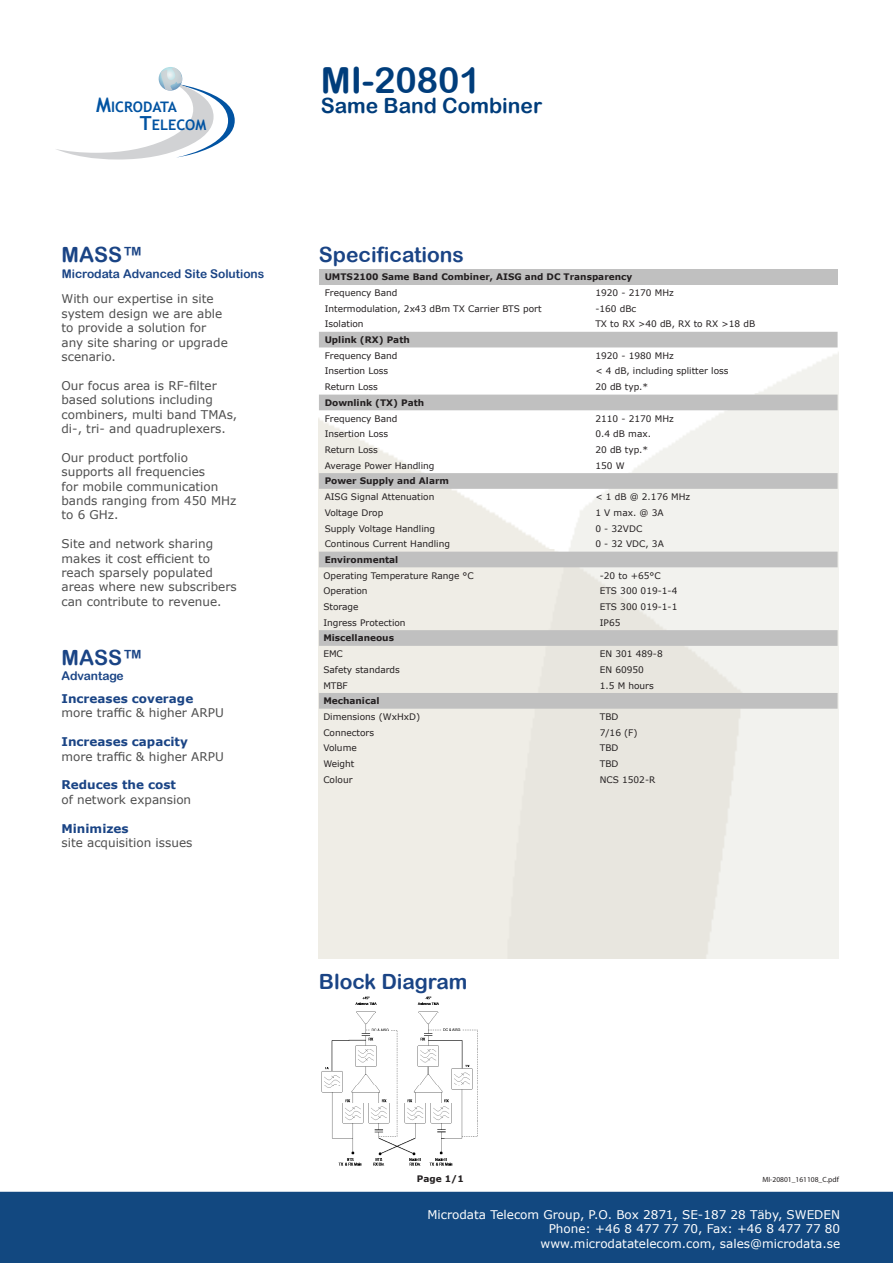
<style>
.page{position:relative;width:893px;height:1263px;background:#fff}
.page>*{position:absolute;margin:0;border:0;box-sizing:border-box;transform-origin:0 0}
.t1{font:36px "Arial Rounded MT Bold";color:#003d7b}
.t2{font:21px "Arial Rounded MT Bold";color:#1a4485}
.t3{font:21px "Arial Rounded MT Bold";color:#003d7b}
.t4{font:700 14.55px/18px "Trebuchet MS";color:#0153a2}
.t5{font:12px/14.4px "Verdana";color:#4e4e4e}
.t6{font:12px/14.4px "Verdana";color:#fff;text-align:right}
.t7{font:700 12px "Verdana";color:#1a4485}
.t8{font:12px "Arial Rounded MT Bold";color:#1a4485}
.t9{font:9px "Verdana";color:#231f20}
.t10{font:700 9px "Verdana";color:#231f20}
.t11{font:7.5px "Myriad Pro";color:#231f20}
.s1{font-size:20.1px}
.s2{font-size:19.35px}
</style>
<div class="page">
<svg style="left:56px;top:67px;width:179px;height:93px"></svg>
<div style="left:0;top:1192px;width:893px;height:71px;background:#124880"></div>
<div style="left:319px;top:269px;width:519px;height:16px;background:#c0c0c0"></div>
<svg style="left:319px;top:332px;width:519px;height:377px;fill:#efede6"></svg>
<img style="left:321px;top:996px;width:157px;height:170px">
<h3 class="t4" style="left:140px;top:98px;width:68px;text-indent:-44px"><span class="s1">M</span>ICRODATA<br><span class="s2">T</span>ELECOM</h3>
<h2 class="t2" style="left:62px;top:242px;width:83px">MASS™</h2>
<h3 class="t5" style="left:62px;top:292px;width:168px">With our expertise in site system design we are able to provide a solution for any site sharing or upgrade scenario.</h3>
<h3 class="t5" style="left:62px;top:378px;width:177px">Our focus area is RF-filter based solutions including combiners, multi band TMAs, di-, tri- and quadruplexers.</h3>
<h3 class="t5" style="left:62px;top:450px;width:177px">Our product portfolio supports all frequencies<br>for mobile communication bands ranging from 450 MHz to 6 GHz.</h3>
<h3 class="t5" style="left:62px;top:536px;width:177px">Site and network sharing makes it cost efficient to reach sparsely populated areas where new subscribers can contribute to revenue.</h3>
<p class="t8" style="left:62px;top:267px;width:204px">Microdata Advanced Site Solutions</p>
<h2 class="t2" style="left:62px;top:645px;width:83px">MASS™</h2>
<h3 class="t8" style="left:62px;top:668px;width:64px">Advantage</h3>
<h3 class="t7" style="left:62px;top:690px;width:133px">Increases coverage</h3>
<h3 class="t5" style="left:62px;top:706px;width:164px">more traffic &amp; higher ARPU</h3>
<h3 class="t7" style="left:62px;top:733px;width:128px">Increases capacity</h3>
<h3 class="t5" style="left:62px;top:749px;width:164px">more traffic &amp; higher ARPU</h3>
<h3 class="t7" style="left:62px;top:776px;width:116px">Reduces the cost</h3>
<h3 class="t5" style="left:62px;top:792px;width:131px">of network expansion</h3>
<h3 class="t7" style="left:62px;top:820px;width:69px">Minimizes</h3>
<h3 class="t5" style="left:62px;top:835px;width:132px">site acquisition issues</h3>
<h1 class="t1" style="left:321px;top:59px;width:162px">MI-20801</h1>
<h2 class="t3" style="left:321px;top:93px;width:223px">Same Band Combiner</h2>
<p class="t2" style="left:319px;top:242px;width:147px">Specifications</p>
<p class="t10" style="left:325px;top:271px;width:309px">UMTS2100 Same Band Combiner, AISG and DC Transparency</p>
<p class="t9" style="left:325px;top:286px;width:74px">Frequency Band</p>
<p class="t9" style="left:595px;top:286px;width:80px">1920 - 2170 MHz</p>
<p class="t9" style="left:325px;top:302px;width:218px">Intermodulation, 2x43 dBm TX Carrier BTS port</p>
<p class="t9" style="left:595px;top:302px;width:42px">-160 dBc</p>
<p class="t9" style="left:325px;top:318px;width:40px">Isolation</p>
<p class="t9" style="left:595px;top:318px;width:161px">TX to RX &gt;40 dB, RX to RX &gt;18 dB</p>
<p class="t10" style="left:325px;top:333px;width:87px">Uplink (RX) Path</p>
<p class="t9" style="left:325px;top:349px;width:74px">Frequency Band</p>
<p class="t9" style="left:595px;top:349px;width:80px">1920 - 1980 MHz</p>
<p class="t9" style="left:325px;top:365px;width:65px">Insertion Loss</p>
<p class="t9" style="left:595px;top:365px;width:135px">&lt; 4 dB, including splitter loss</p>
<p class="t9" style="left:325px;top:381px;width:55px">Return Loss</p>
<p class="t9" style="left:595px;top:381px;width:54px">20 dB typ.*</p>
<p class="t10" style="left:325px;top:396px;width:101px">Downlink (TX) Path</p>
<p class="t9" style="left:325px;top:412px;width:74px">Frequency Band</p>
<p class="t9" style="left:595px;top:412px;width:80px">2110 - 2170 MHz</p>
<p class="t9" style="left:325px;top:428px;width:65px">Insertion Loss</p>
<p class="t9" style="left:595px;top:428px;width:57px">0.4 dB max.</p>
<p class="t9" style="left:325px;top:443px;width:55px">Return Loss</p>
<p class="t9" style="left:595px;top:443px;width:54px">20 dB typ.*</p>
<p class="t9" style="left:325px;top:459px;width:111px">Average Power Handling</p>
<p class="t9" style="left:595px;top:459px;width:31px">150 W</p>
<p class="t10" style="left:325px;top:475px;width:126px">Power Supply and Alarm</p>
<p class="t9" style="left:325px;top:491px;width:111px">AISG Signal Attenuation</p>
<p class="t9" style="left:595px;top:491px;width:96px">&lt; 1 dB @ 2.176 MHz</p>
<p class="t9" style="left:325px;top:506px;width:60px">Voltage Drop</p>
<p class="t9" style="left:595px;top:506px;width:70px">1 V max. @ 3A</p>
<p class="t9" style="left:325px;top:522px;width:112px">Supply Voltage Handling</p>
<p class="t9" style="left:595px;top:522px;width:48px">0 - 32VDC</p>
<p class="t9" style="left:325px;top:538px;width:127px">Continous Current Handling</p>
<p class="t9" style="left:595px;top:538px;width:70px">0 - 32 VDC, 3A</p>
<p class="t10" style="left:325px;top:553px;width:75px">Environmental</p>
<p class="t9" style="left:323px;top:569px;width:152px">Operating Temperature Range °C</p>
<p class="t9" style="left:600px;top:569px;width:62px">-20 to +65°C</p>
<p class="t9" style="left:323px;top:585px;width:46px">Operation</p>
<p class="t9" style="left:600px;top:585px;width:79px">ETS 300 019-1-4</p>
<p class="t9" style="left:323px;top:601px;width:37px">Storage</p>
<p class="t9" style="left:600px;top:601px;width:79px">ETS 300 019-1-1</p>
<p class="t9" style="left:323px;top:616px;width:84px">Ingress Protection</p>
<p class="t9" style="left:600px;top:616px;width:22px">IP65</p>
<p class="t10" style="left:323px;top:632px;width:72px">Miscellaneous</p>
<p class="t9" style="left:323px;top:648px;width:21px">EMC</p>
<p class="t9" style="left:600px;top:648px;width:64px">EN 301 489-8</p>
<p class="t9" style="left:323px;top:663px;width:78px">Safety standards</p>
<p class="t9" style="left:600px;top:663px;width:46px">EN 60950</p>
<p class="t9" style="left:323px;top:679px;width:26px">MTBF</p>
<p class="t9" style="left:600px;top:679px;width:56px">1.5 M hours</p>
<p class="t10" style="left:323px;top:695px;width:58px">Mechanical</p>
<p class="t9" style="left:323px;top:710px;width:98px">Dimensions (WxHxD)</p>
<p class="t9" style="left:600px;top:710px;width:20px">TBD</p>
<p class="t9" style="left:323px;top:726px;width:52px">Connectors</p>
<p class="t9" style="left:600px;top:726px;width:39px">7/16 (F)</p>
<p class="t9" style="left:323px;top:742px;width:35px">Volume</p>
<p class="t9" style="left:600px;top:742px;width:20px">TBD</p>
<p class="t9" style="left:323px;top:758px;width:33px">Weight</p>
<p class="t9" style="left:600px;top:758px;width:20px">TBD</p>
<p class="t9" style="left:323px;top:773px;width:31px">Colour</p>
<p class="t9" style="left:600px;top:773px;width:57px">NCS 1502-R</p>
<p class="t2" style="left:319px;top:969px;width:150px">Block Diagram</p>
<p class="t10" style="left:417px;top:1172px;width:48px">Page 1/1</p>
<p class="t11" style="left:762px;top:1175px;width:78px">MI-20801_161108_C.pdf</p>
<h3 class="t6" style="left:427px;top:1207px;width:414px">Microdata Telecom Group, P.O. Box 2871, SE-187 28 Täby, SWEDEN<br>Phone: +46 8 477 77 70, Fax: +46 8 477 77 80 www.microdatatelecom.com, sales@microdata.se</h3>
</div>
